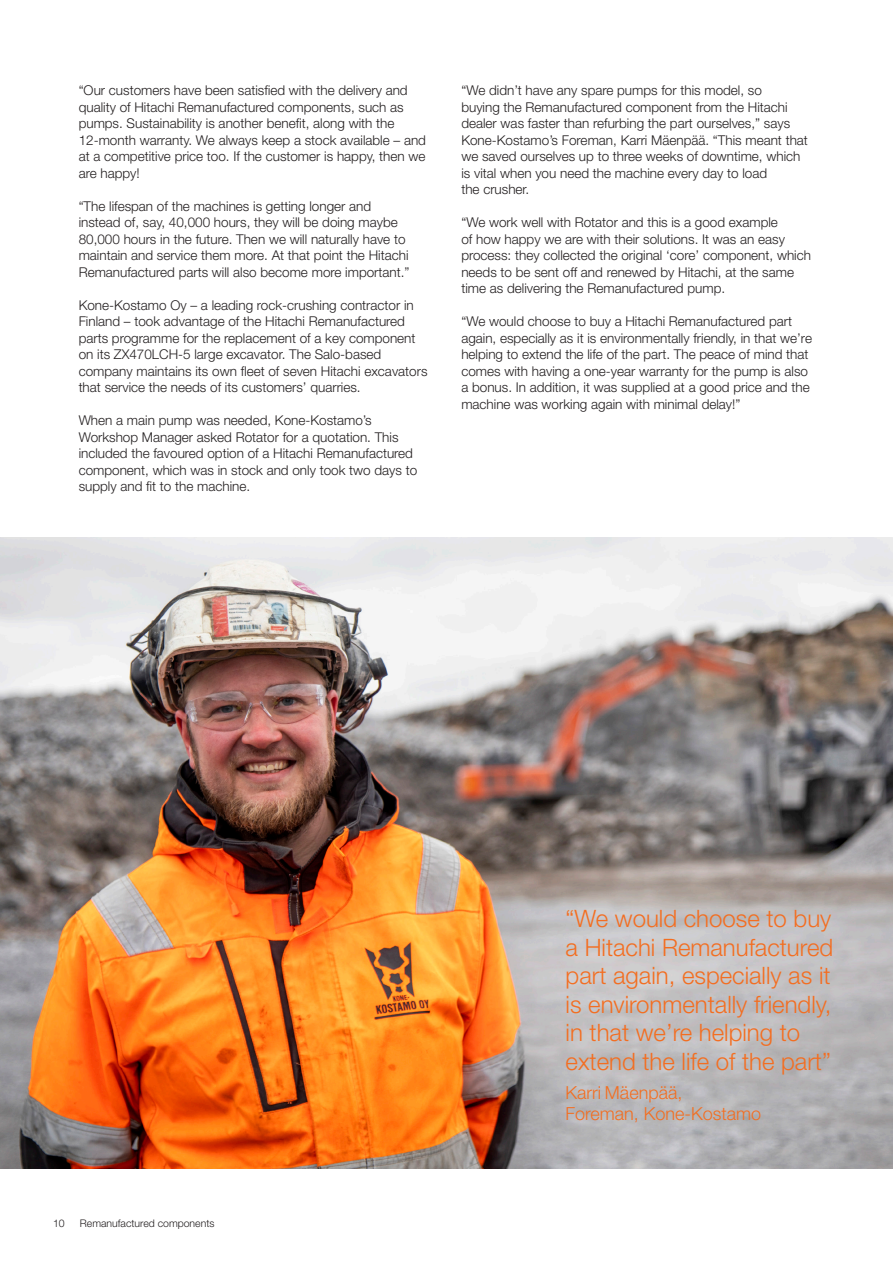
<style>
.page{position:relative;width:893px;height:1263px;background:#fff}
.page>*{position:absolute;margin:0;border:0;box-sizing:border-box;transform-origin:0 0}
.t1{font:300 24px/28.5px "Helvetica Neue LT Pro";color:#f36e21}
.t2{font:300 18px "Helvetica Neue LT Pro";color:#f36e21}
.t3{font:300 13.5px/16.5px "Helvetica Neue LT Pro";color:#231f20}
.t4{font:300 10.5px "Helvetica Neue LT Pro";color:#231f20}
</style>
<div class="page">
<img style="left:0;top:537px;width:893px;height:631px">
<p class="t3" style="left:79px;top:82px;width:349px">“Our customers have been satisfied with the delivery and quality of Hitachi Remanufactured components, such as pumps. Sustainability is another benefit, along with the 12-month warranty. We always keep a stock available – and at a competitive price too. If the customer is happy, then we are happy!</p>
<p class="t3" style="left:79px;top:198px;width:332px">“The lifespan of the machines is getting longer and instead of, say, 40,000 hours, they will be doing maybe 80,000 hours in the future. Then we will naturally have to maintain and service them more. At that point the Hitachi Remanufactured parts will also become more important.”</p>
<p class="t3" style="left:79px;top:297px;width:350px">Kone-Kostamo Oy – a leading rock-crushing contractor in Finland – took advantage of the Hitachi Remanufactured parts programme for the replacement of a key component on its ZX470LCH-5 large excavator. The Salo-based company maintains its own fleet of seven Hitachi excavators that service the needs of its customers’ quarries.</p>
<p class="t3" style="left:79px;top:412px;width:340px">When a main pump was needed, Kone-Kostamo’s Workshop Manager asked Rotator for a quotation. This included the favoured option of a Hitachi Remanufactured component, which was in stock and only took two days to supply and fit to the machine.</p>
<p class="t3" style="left:461px;top:82px;width:348px">“We didn’t have any spare pumps for this model, so<br>buying the Remanufactured component from the Hitachi dealer was faster than refurbing the part ourselves,” says Kone-Kostamo’s Foreman, Karri Mäenpää. “This meant that we saved ourselves up to three weeks of downtime, which is vital when you need the machine every day to load<br>the crusher.</p>
<p class="t3" style="left:461px;top:214px;width:351px">“We work well with Rotator and this is a good example<br>of how happy we are with their solutions. It was an easy process: they collected the original ‘core’ component, which needs to be sent off and renewed by Hitachi, at the same time as delivering the Remanufactured pump.</p>
<p class="t3" style="left:461px;top:313px;width:352px">“We would choose to buy a Hitachi Remanufactured part again, especially as it is environmentally friendly, in that we’re helping to extend the life of the part. The peace of mind that comes with having a one-year warranty for the pump is also a bonus. In addition, it was supplied at a good price and the machine was working again with minimal delay!”</p>
<p class="t4" style="left:53px;top:1217px;width:13px">10</p>
<p class="t4" style="left:80px;top:1217px;width:136px">Remanufactured components</p>
<p class="t1" style="left:566px;top:904px;width:269px">“We would choose to buy a Hitachi Remanufactured part again, especially as it is environmentally friendly, in that we’re helping to extend the life of the part”</p>
<p class="t2" style="left:566px;top:1082px;width:118px">Karri Mäenpää,</p>
<p class="t2" style="left:566px;top:1103px;width:197px">Foreman, Kone-Kostamo</p>
</div>
